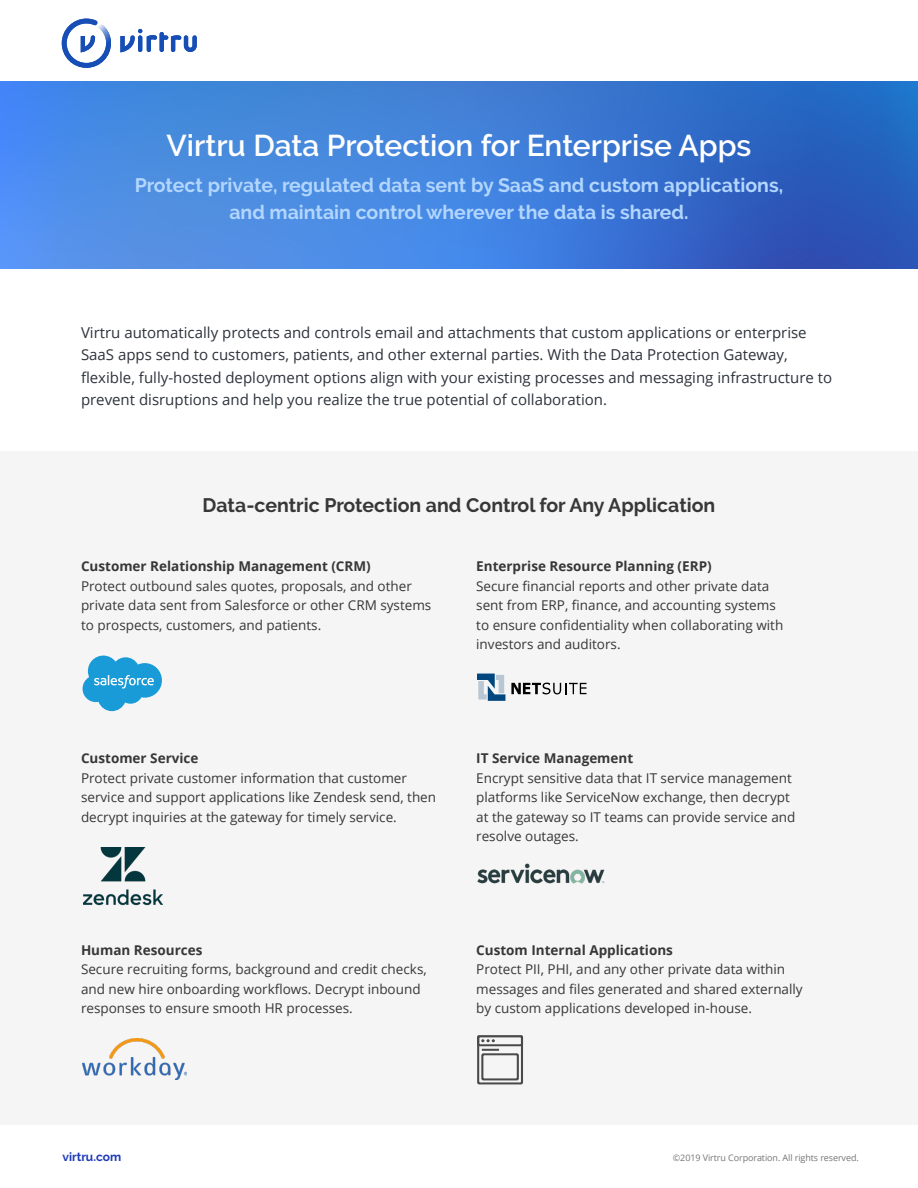
<style>
.page{position:relative;width:918px;height:1188px;background:#fff}
.page>*{position:absolute;margin:0;border:0;box-sizing:border-box;transform-origin:0 0}
.t1{font:600 30px "Raleway";color:#fff}
.t2{font:700 19.5px/27px "Raleway";color:#b2d6ff;text-align:center}
.t3{font:700 19.5px "Raleway";color:#373737}
.Body_P{font:15px/22.5px "Open Sans";color:#2d323b}
.Body_P-2{font:13.5px/19.5px "Open Sans";color:#373737}
.Body_P-3{font:700 13.5px "Open Sans";color:#373737}
.t4{font:700 12px "Raleway";color:#1e3ab9}
.t5{font:9px "Open Sans";letter-spacing:-.01em;color:#767676}
</style>
<div class="page">
<div style="left:0;top:452px;width:918px;height:673px;background:#f5f5f5"></div>
<img style="left:0;top:81px;width:918px;height:187px">
<svg style="left:120px;top:29px;width:77px;height:23px"></svg>
<svg style="left:62px;top:19px;width:49px;height:49px"></svg>
<svg style="left:83px;top:656px;width:79px;height:55px"></svg>
<svg style="left:511px;top:682px;width:75px;height:12px"></svg>
<svg style="left:477px;top:674px;width:28px;height:27px"></svg>
<img style="left:83px;top:848px;width:80px;height:57px">
<img style="left:477px;top:863px;width:128px;height:21px">
<img style="left:83px;top:1038px;width:103px;height:42px">
<svg style="left:477px;top:1035px;width:46px;height:49px"></svg>
<p class="t1" style="left:167px;top:128px;width:586px">Virtru Data Protection for Enterprise Apps</p>
<p class="t2" style="left:135px;top:172px;width:650px">Protect private, regulated data sent by SaaS and custom applications, and maintain control wherever the data is shared.</p>
<p class="Body_P" style="left:81px;top:321px;width:753px">Virtru automatically protects and controls email and attachments that custom applications or enterprise SaaS apps send to customers, patients, and other external parties. With the Data Protection Gateway, flexible, fully-hosted deployment options align with your existing processes and messaging infrastructure to prevent disruptions and help you realize the true potential of collaboration.</p>
<p class="t3" style="left:203px;top:494px;width:514px">Data-centric Protection and Control for Any Application</p>
<p class="Body_P-3" style="left:81px;top:557px;width:291px">Customer Relationship Management (CRM)</p>
<p class="Body_P-2" style="left:81px;top:576px;width:352px">Protect outbound sales quotes, proposals, and other private data sent from Salesforce or other CRM systems to prospects, customers, and patients.</p>
<p class="Body_P-3" style="left:81px;top:749px;width:119px">Customer Service</p>
<p class="Body_P-2" style="left:81px;top:768px;width:357px">Protect private customer information that customer service and support applications like Zendesk send, then decrypt inquiries at the gateway for timely service.</p>
<p class="Body_P-3" style="left:81px;top:940px;width:123px">Human Resources</p>
<p class="Body_P-2" style="left:81px;top:959px;width:347px">Secure recruiting forms, background and credit checks, and new hire onboarding workflows. Decrypt inbound responses to ensure smooth HR processes.</p>
<p class="Body_P-3" style="left:476px;top:557px;width:237px">Enterprise Resource Planning (ERP)</p>
<p class="Body_P-2" style="left:476px;top:576px;width:309px">Secure financial reports and other private data sent from ERP, finance, and accounting systems to ensure confidentiality when collaborating with investors and auditors.</p>
<p class="Body_P-3" style="left:476px;top:749px;width:159px">IT Service Management</p>
<p class="Body_P-2" style="left:476px;top:768px;width:321px">Encrypt sensitive data that IT service management platforms like ServiceNow exchange, then decrypt at the gateway so IT teams can provide service and resolve outages.</p>
<p class="Body_P-3" style="left:476px;top:940px;width:198px">Custom Internal Applications</p>
<p class="Body_P-2" style="left:476px;top:959px;width:328px">Protect PII, PHI, and any other private data within messages and files generated and shared externally by custom applications developed in-house.</p>
<p class="t4" style="left:62px;top:1150px;width:60px">virtru.com</p>
<p class="t5" style="left:673px;top:1151px;width:187px">©2019 Virtru Corporation. All rights reserved.</p>
</div>
